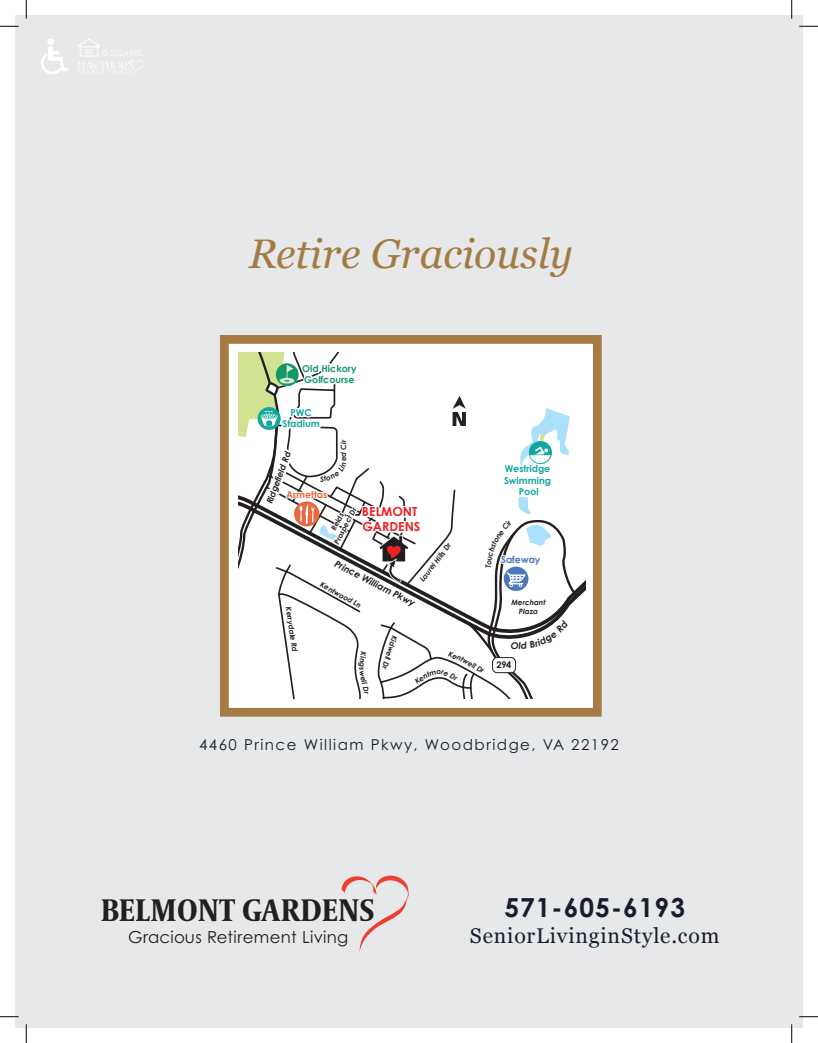
<style>
.page{position:relative;width:818px;height:1043px;background:#fff}
.page>*{position:absolute;margin:0;border:0;box-sizing:border-box;transform-origin:0 0}
.t1{font:italic 41.25px "Georgia";color:#a47b43}
.t2{font:700 31.12px "Coranto 2 Headline";color:#231f20}
.t3{font:700 26.25px "Century Gothic Pro";letter-spacing:.04em;color:#191c2d}
.t4{font:21.25px "Georgia";letter-spacing:.04em;color:#191c2d}
.t5{font:16.5px "Century Gothic Pro";letter-spacing:.02em;color:#231f20}
.t6{font:15px "Century Gothic Pro";letter-spacing:.1em;color:#191c2d}
.t7{font:700 12.5px/15px "Century Gothic";color:#ec2026}
.t8{font:700 9.5px/11.4px "Century Gothic";color:#12a79d;text-align:center}
.t9{font:700 9.5px/11.4px "Century Gothic";color:#159868}
.t10{font:700 9.5px "Century Gothic";color:#ea6841}
.t11{font:700 9.5px "Century Gothic";color:#4b78bd}
.t12{font:italic 700 9.38px "Century Gothic";color:#231f20}
.t13{font:700 9.12px "Century Gothic";color:#231f20}
.t14{font:italic 700 8.62px "Century Gothic";color:#231f20}
.t15{font:italic 700 7.38px/8.8px "Century Gothic";color:#231f20;text-align:center}
</style>
<div class="page">
<div style="left:15px;top:15px;width:787px;height:1013px;background:#e6e8e9"></div>
<svg style="left:341px;top:875px;width:68px;height:76px"></svg>
<div style="left:220px;top:335px;width:381px;height:381px;background:#fff;border:9px solid #a47b43"></div>
<svg style="left:78px;top:38px;width:65px;height:36px"></svg>
<svg style="left:41px;top:46px;width:28px;height:28px"></svg>
<div style="left:47px;top:38px;width:7px;height:7px;background:#fff;border-radius:50%"></div>
<svg style="left:0;top:25px;width:19px;height:2px"></svg>
<svg style="left:799px;top:25px;width:19px;height:2px"></svg>
<svg style="left:0;top:1016px;width:19px;height:1px"></svg>
<svg style="left:799px;top:1015px;width:19px;height:2px"></svg>
<svg style="left:25px;top:0;width:2px;height:19px"></svg>
<svg style="left:25px;top:1024px;width:2px;height:18px"></svg>
<svg style="left:791px;top:0;width:1px;height:19px"></svg>
<svg style="left:791px;top:1024px;width:1px;height:18px"></svg>
<svg style="left:239px;top:353px;width:341px;height:345px"></svg>
<p class="t1" style="left:249px;top:224px;width:325px">Retire Graciously</p>
<p class="t9" style="left:302px;top:362px;width:56px">Old Hickory<br>Golfcourse</p>
<p class="t8" style="left:282px;top:406px;width:39px">PWC<br>Stadium</p>
<p class="t14" style="left:264px;top:501px;width:56px;rotate:-70deg">Ridgefield Rd</p>
<p class="t10" style="left:286px;top:488px;width:43px">Armettas</p>
<p class="t15" style="left:339px;top:461px;width:23px;rotate:-90deg">ed Cir</p>
<p class="t15" style="left:293px;top:606px;width:47px;rotate:82deg">Kerrydale Rd</p>
<p class="t15" style="left:324px;top:537px;width:42px;rotate:-63deg">Reids<br>Prospect Dr</p>
<p class="t7" style="left:362px;top:504px;width:60px">BELMONT<br>GARDENS</p>
<p class="t15" style="left:418px;top:578px;width:48px;rotate:-53deg">Laurel Hills Dr</p>
<p class="t12" style="left:338px;top:557px;width:91px;rotate:27deg">Prince William Pkwy</p>
<p class="t15" style="left:323px;top:579px;width:47px;rotate:29deg">Kentwood Ln</p>
<p class="t15" style="left:399px;top:637px;width:36px;rotate:107deg">Kidwell Dr</p>
<p class="t8" style="left:504px;top:463px;width:49px">Westridge<br>Swimming<br>Pool</p>
<p class="t11" style="left:501px;top:553px;width:41px">Safeway</p>
<p class="t15" style="left:511px;top:597px;width:36px">Merchant<br>Plaza</p>
<p class="t12" style="left:510px;top:639px;width:9px">O</p>
<p class="t13" style="left:496px;top:659px;width:16px">294</p>
<p class="t6" style="left:199px;top:735px;width:421px">4460 Prince William Pkwy, Woodbridge, VA 22192</p>
<p class="t2" style="left:101px;top:885px;width:275px">BELMONT GARDENS</p>
<p class="t5" style="left:128px;top:927px;width:221px">Gracious Retirement Living</p>
<p class="t3" style="left:504px;top:891px;width:182px">571-605-6193</p>
<p class="t4" style="left:470px;top:920px;width:251px">SeniorLivinginStyle.com</p>
</div>
